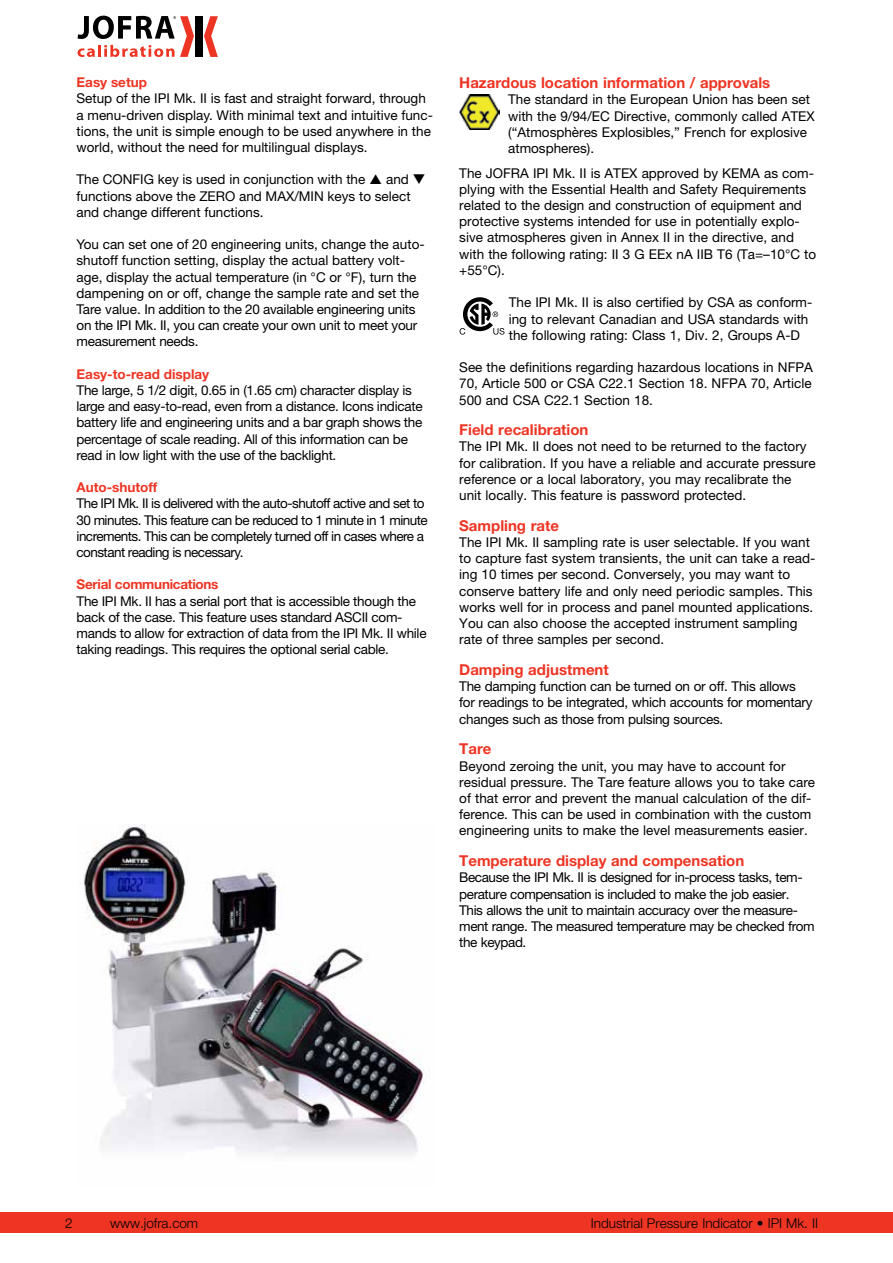
<style>
.page{position:relative;width:893px;height:1263px;background:#fff}
.page>*{position:absolute;margin:0;border:0;box-sizing:border-box;transform-origin:0 0}
.t1{font:700 15px "Helvetica Neue";color:#ee3524}
.t2{font:13.5px/16.2px "Helvetica Neue";color:#000}
.t3{font:13.5px/16.2px "Helvetica Neue";letter-spacing:-.02em;color:#000}
.t4{font:13.5px/16.2px "Helvetica Neue";letter-spacing:-.03em;color:#000}
.t5{font:13.5px/16.2px "Helvetica Neue";letter-spacing:-.04em;color:#000}
.t6{font:300 13.5px "Helvetica Neue";color:#000}
.t7{font:700 13.5px "Helvetica Neue";color:#ee3524}
.t8{font:700 13.5px "Helvetica Neue";letter-spacing:-.02em;color:#ee3524}
</style>
<div class="page">
<div style="left:0;top:1212px;width:893px;height:21px;background:#ee3524"></div>
<div style="left:195px;top:16px;width:8px;height:41px;background:#000"></div>
<svg style="left:204px;top:16px;width:14px;height:41px"></svg>
<svg style="left:78px;top:16px;width:116px;height:41px"></svg>
<img style="left:459px;top:95px;width:41px;height:35px">
<svg style="left:460px;top:297px;width:44px;height:37px"></svg>
<img style="left:83px;top:824px;width:343px;height:331px">
<p class="t7" style="left:77px;top:74px;width:72px">Easy setup</p>
<p class="t2" style="left:77px;top:90px;width:358px">Setup of the IPI Mk. II is fast and straight forward, through a menu-driven display. With minimal text and intuitive func&shy;tions, the unit is simple enough to be used anywhere in the world, without the need for multilingual displays.</p>
<p class="t2" style="left:77px;top:171px;width:290px">The CONFIG key is used in conjunction with the</p>
<p class="t2" style="left:77px;top:171px;width:351px;text-indent:310px">and ❑ functions above the ZERO and MAX/MIN keys to select and change different functions.</p>
<p class="t2" style="left:77px;top:236px;width:350px">You can set one of 20 engineering units, change the auto&shy;shutoff function setting, display the actual battery volt&shy;age, display the actual temperature (in °C or °F), turn the dampening on or off, change the sample rate and set the Tare value. In addition to the 20 available engineering units on the IPI Mk. II, you can create your own unit to meet your measurement needs.</p>
<p class="t7" style="left:77px;top:366px;width:134px">Easy-to-read display</p>
<p class="t3" style="left:77px;top:382px;width:348px">The large, 5 1/2 digit, 0.65 in (1.65 cm) character display is large and easy-to-read, even from a distance. Icons indicate battery life and engineering units and a bar graph shows the percentage of scale reading. All of this information can be read in low light with the use of the backlight.</p>
<p class="t7" style="left:77px;top:479px;width:82px">Auto-shutoff</p>
<p class="t5" style="left:77px;top:495px;width:353px">The IPI Mk. II is delivered with the auto-shutoff active and set to 30 minutes. This feature can be reduced to 1 minute in 1 minute increments. This can be completely turned off in cases where a constant reading is necessary.</p>
<p class="t8" style="left:77px;top:576px;width:144px">Serial communications</p>
<p class="t3" style="left:77px;top:592px;width:352px">The IPI Mk. II has a serial port that is accessible though the back of the case. This feature uses standard ASCII com&shy;mands to allow for extraction of data from the IPI Mk. II while taking readings. This requires the optional serial cable.</p>
<p class="t1" style="left:459px;top:74px;width:313px">Hazardous location information / approvals</p>
<p class="t2" style="left:508px;top:91px;width:308px">The standard in the European Union has been set with the 9/94/EC Directive, commonly called ATEX (“Atmosphères Explosibles,” French for explosive atmospheres).</p>
<p class="t2" style="left:459px;top:165px;width:359px">The JOFRA IPI Mk. II is ATEX approved by KEMA as com&shy;plying with the Essential Health and Safety Requirements related to the design and construction of equipment and protective systems intended for use in potentially explo&shy;sive atmospheres given in Annex II in the directive, and with the following rating: II 3 G EEx nA IIB T6 (Ta=–10°C to +55°C).</p>
<p class="t2" style="left:509px;top:294px;width:305px">The IPI Mk. II is also certified by CSA as conform&shy;ing to relevant Canadian and USA standards with the following rating: Class 1, Div. 2, Groups A-D</p>
<p class="t2" style="left:459px;top:359px;width:355px;text-align:justify">See the definitions regarding hazardous locations in NFPA 70, Article 500 or CSA C22.1 Section 18. NFPA 70, Article 500 and CSA C22.1 Section 18.</p>
<p class="t1" style="left:459px;top:421px;width:131px">Field recalibration</p>
<p class="t2" style="left:459px;top:438px;width:358px">The IPI Mk. II does not need to be returned to the factory for calibration. If you have a reliable and accurate pressure reference or a local laboratory, you may recalibrate the unit locally. This feature is password protected.</p>
<p class="t1" style="left:459px;top:516px;width:101px">Sampling rate</p>
<p class="t2" style="left:459px;top:534px;width:358px">The IPI Mk. II sampling rate is user selectable. If you want to capture fast system transients, the unit can take a read&shy;ing 10 times per second. Conversely, you may want to conserve battery life and only need periodic samples. This works well for in process and panel mounted applications.<br>You can also choose the accepted instrument sampling rate of three samples per second.</p>
<p class="t1" style="left:459px;top:660px;width:151px">Damping adjustment</p>
<p class="t3" style="left:459px;top:678px;width:355px">The damping function can be turned on or off. This allows for readings to be integrated, which accounts for momentary changes such as those from pulsing sources.</p>
<p class="t1" style="left:459px;top:740px;width:34px">Tare</p>
<p class="t2" style="left:459px;top:757px;width:357px">Beyond zeroing the unit, you may have to account for residual pressure. The Tare feature allows you to take care of that error and prevent the manual calculation of the dif&shy;ference. This can be used in combination with the custom engineering units to make the level measurements easier.</p>
<p class="t1" style="left:459px;top:851px;width:287px">Temperature display and compensation</p>
<p class="t4" style="left:459px;top:869px;width:357px">Because the IPI Mk. II is designed for in-process tasks, tem&shy;perature compensation is included to make the job easier.<br>This allows the unit to maintain accuracy over the measure&shy;ment range. The measured temperature may be checked from the keypad.</p>
<p class="t6" style="left:65px;top:1215px;width:9px">2</p>
<p class="t6" style="left:110px;top:1215px;width:90px">www.jofra.com</p>
<p class="t6" style="left:591px;top:1215px;width:229px">Industrial Pressure Indicator • IPI Mk. II</p>
</div>
